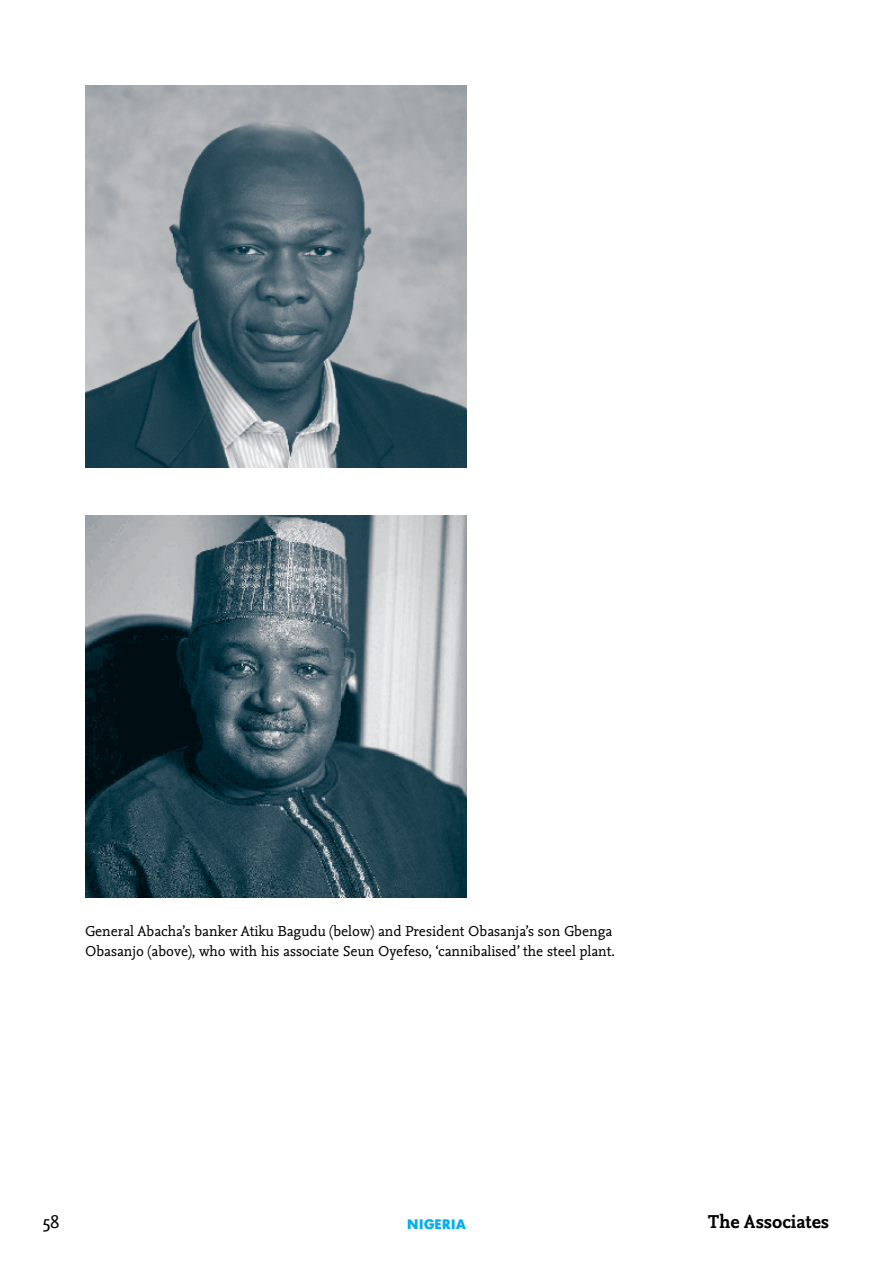
<style>
.page{position:relative;width:893px;height:1263px;background:#fff}
.page>*{position:absolute;margin:0;border:0;box-sizing:border-box;transform-origin:0 0}
.t1{font:700 19.5px "Nexus Mix Pro";color:#000}
.t2{font:19.5px "Nexus Mix Pro";color:#000}
.t3{font:15px/19.5px "Nexus Mix Pro";color:#000}
.t4{font:700 13.65px "Our Futura";letter-spacing:.02em;color:#00aeef}
</style>
<div class="page">
<img style="left:85px;top:85px;width:381px;height:382px">
<img style="left:85px;top:516px;width:381px;height:381px">
<p class="t3" style="left:85px;top:921px;width:531px">General Abacha’s banker Atiku Bagudu (below) and President Obasanja’s son Gbenga<br>Obasanjo (above), who with his associate Seun Oyefeso, ‘cannibalised’ the steel plant.</p>
<h1 class="t2" style="left:43px;top:1207px;width:19px">58</h1>
<p class="t4" style="left:407px;top:1216px;width:60px">NIGERIA</p>
<h1 class="t1" style="left:708px;top:1207px;width:123px">The Associates</h1>
</div>
